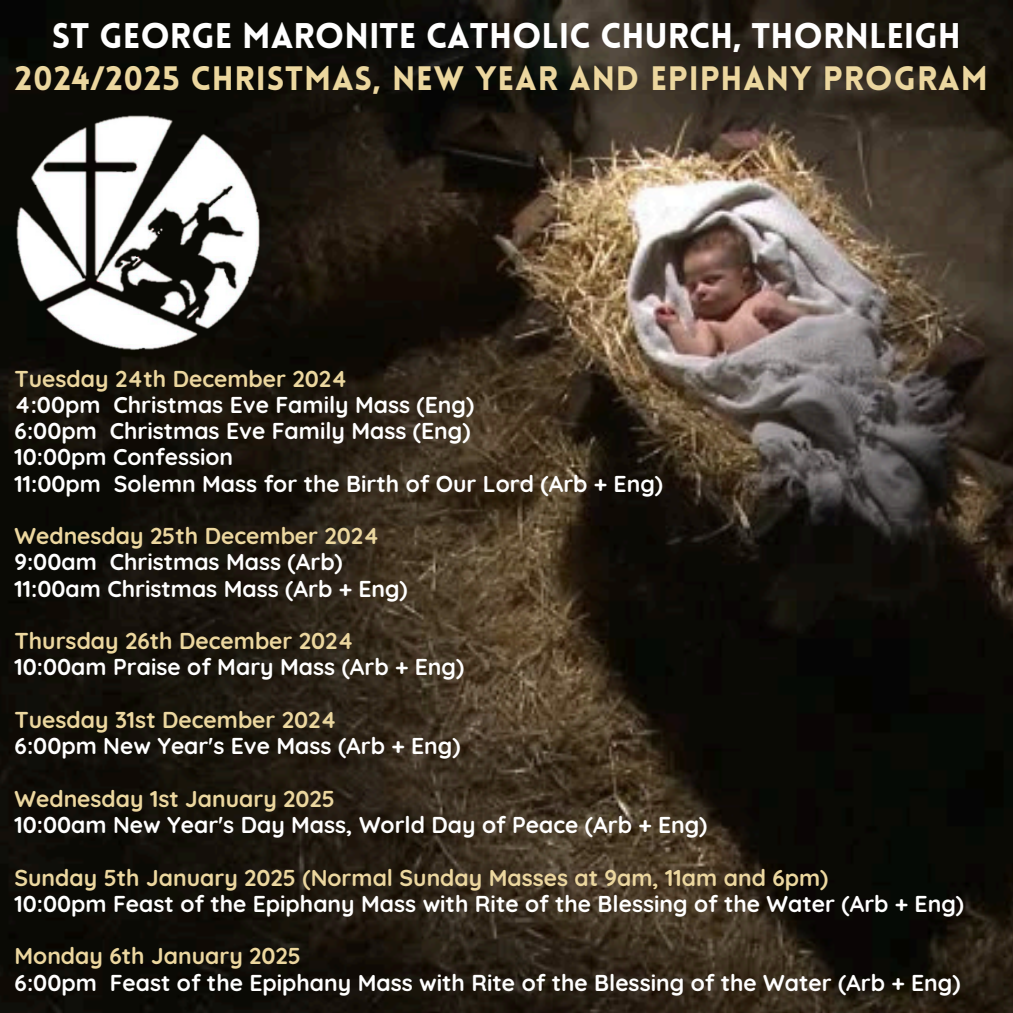
<style>
.page{position:relative;width:1013px;height:1013px;background:#fff}
.page>*{position:absolute;margin:0;border:0;box-sizing:border-box;transform-origin:0 0}
.t1{font:900 34.88px "Lovelo";color:#fff}
.t2{font:900 33.12px "Lovelo";letter-spacing:.025em;color:#ecd79f}
.t3{font:700 22.88px "Quicksand";color:#fff}
.t4{font:700 22.88px "Quicksand";color:#ecd79f}
</style>
<div class="page">
<img style="left:0;top:0;width:1012px;height:1012px">
<img style="left:15px;top:113px;width:246px;height:240px">
<p class="t1" style="left:52px;top:22px;width:910px">ST GEORGE MARONITE CATHOLIC CHURCH, THORNLEIGH</p>
<h1 class="t2" style="left:15px;top:65px;width:974px">2024/2025 CHRISTMAS, NEW YEAR AND EPIPHANY PROGRAM</h1>
<p class="t4" style="left:15px;top:363px;width:334px">Tuesday 24th December 2024</p>
<p class="t3" style="left:15px;top:390px;width:461px">4:00pm Christmas Eve Family Mass (Eng)</p>
<p class="t3" style="left:15px;top:416px;width:457px">6:00pm Christmas Eve Family Mass (Eng)</p>
<p class="t3" style="left:15px;top:442px;width:220px">10:00pm Confession</p>
<p class="t3" style="left:15px;top:468px;width:650px">11:00pm Solemn Mass for the Birth of Our Lord (Arb + Eng)</p>
<p class="t4" style="left:15px;top:521px;width:366px">Wednesday 25th December 2024</p>
<p class="t3" style="left:15px;top:547px;width:330px">9:00am Christmas Mass (Arb)</p>
<p class="t3" style="left:15px;top:573px;width:395px">11:00am Christmas Mass (Arb + Eng)</p>
<p class="t4" style="left:15px;top:626px;width:341px">Thursday 26th December 2024</p>
<p class="t3" style="left:15px;top:652px;width:451px">10:00am Praise of Mary Mass (Arb + Eng)</p>
<p class="t4" style="left:15px;top:705px;width:324px">Tuesday 31st December 2024</p>
<p class="t3" style="left:15px;top:731px;width:447px">6:00pm New Year's Eve Mass (Arb + Eng)</p>
<p class="t4" style="left:15px;top:783px;width:322px">Wednesday 1st January 2025</p>
<p class="t3" style="left:15px;top:810px;width:694px">10:00am New Year's Day Mass, World Day of Peace (Arb + Eng)</p>
<p class="t4" style="left:15px;top:862px;width:815px">Sunday 5th January 2025 (Normal Sunday Masses at 9am, 11am and 6pm)</p>
<p class="t3" style="left:15px;top:888px;width:951px">10:00pm Feast of the Epiphany Mass with Rite of the Blessing of the Water (Arb + Eng)</p>
<p class="t4" style="left:15px;top:941px;width:288px">Monday 6th January 2025</p>
<p class="t3" style="left:15px;top:967px;width:947px">6:00pm Feast of the Epiphany Mass with Rite of the Blessing of the Water (Arb + Eng)</p>
</div>
